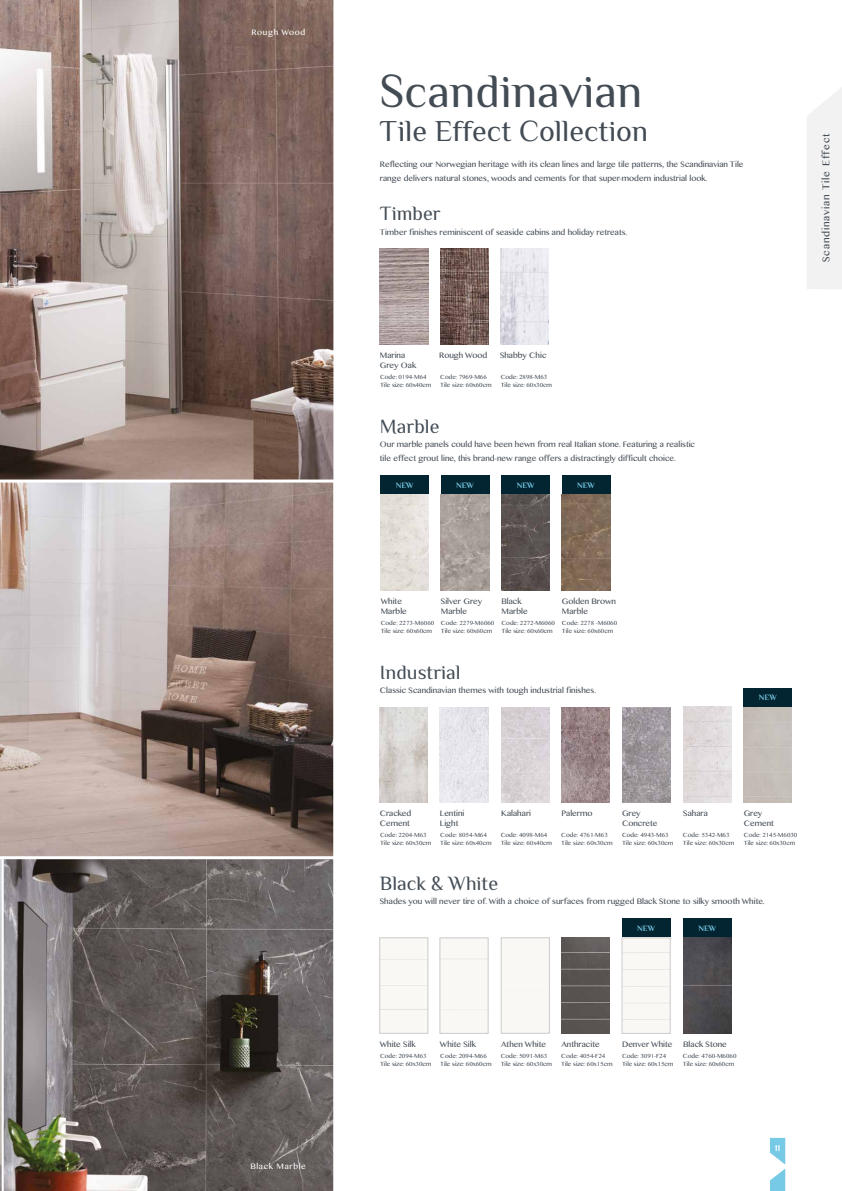
<style>
.page{position:relative;width:842px;height:1191px;background:#fff}
.page>*{position:absolute;margin:0;border:0;box-sizing:border-box;transform-origin:0 0}
.t1{font:47px "Philosopher";color:#434c55}
.t2{font:30px "Philosopher";color:#434c55}
.t3{font:20px "Philosopher";color:#434c55}
.t4{font:10px "Myanmar MN";letter-spacing:.08em;color:#434c55}
.t5{font:700 8.8px "Philosopher";color:#fff}
.t6{font:700 8.1px "Philosopher";color:#77cae5}
.t7{font:8px/10px "Myanmar MN";color:#434c55}
.t8{font:8px "Myanmar MN";letter-spacing:.08em;color:#fff}
.t9{font:6px/8px "Myanmar MN";color:#434c55}
</style>
<div class="page">
<img style="left:380px;top:707px;width:48px;height:95px">
<div style="left:683px;top:918px;width:48px;height:96px;background:#032531"></div>
<div style="left:622px;top:918px;width:48px;height:96px;background:#032531"></div>
<div style="left:744px;top:688px;width:48px;height:19px;background:#032531"></div>
<div style="left:562px;top:475px;width:48px;height:96px;background:#032531"></div>
<div style="left:502px;top:475px;width:48px;height:96px;background:#032531"></div>
<div style="left:441px;top:475px;width:48px;height:96px;background:#032531"></div>
<div style="left:381px;top:475px;width:48px;height:96px;background:#032531"></div>
<img style="left:502px;top:494px;width:48px;height:96px">
<img style="left:441px;top:494px;width:48px;height:96px">
<img style="left:683px;top:707px;width:48px;height:96px">
<img style="left:501px;top:707px;width:48px;height:95px">
<svg style="left:4px;top:859px;width:330px;height:332px;background:#67615e"></svg>
<img style="left:440px;top:707px;width:48px;height:95px">
<img style="left:562px;top:707px;width:48px;height:95px">
<img style="left:683px;top:938px;width:48px;height:95px">
<img style="left:562px;top:495px;width:48px;height:95px">
<img style="left:380px;top:249px;width:48px;height:95px">
<img style="left:440px;top:249px;width:48px;height:95px">
<img style="left:500px;top:249px;width:48px;height:95px">
<div style="left:501px;top:937px;width:48px;height:96px;border:1px solid #cdcccc"></div>
<div style="left:380px;top:937px;width:48px;height:96px;border:1px solid #cdcccc"></div>
<div style="left:440px;top:937px;width:48px;height:96px;border:1px solid #cdcccc"></div>
<img style="left:622px;top:707px;width:48px;height:95px">
<img style="left:562px;top:937px;width:48px;height:96px">
<img style="left:381px;top:494px;width:48px;height:96px">
<div style="left:624px;top:939px;width:44px;height:82px;background:#faf8f5"></div>
<div style="left:622px;top:937px;width:48px;height:96px;border:1px solid #cdcccc"></div>
<svg style="left:770px;top:1137px;width:15px;height:54px"></svg>
<div style="left:807px;top:88px;width:35px;height:201px;background:#f2f2f2"></div>
<svg style="left:0;top:0;width:334px;height:479px;background:#97857e"></svg>
<svg style="left:0;top:859px;width:4px;height:332px"></svg>
<svg style="left:0;top:479px;width:334px;height:378px;background:#a2928d"></svg>
<p class="t8" style="left:251px;top:28px;width:55px">Rough Wood</p>
<p class="t8" style="left:250px;top:1161px;width:57px">Black Marble</p>
<h1 class="t1" style="left:380px;top:61px;width:264px">Scandinavian</h1>
<h2 class="t2" style="left:380px;top:111px;width:270px">Tile Effect Collection</h2>
<p class="t7" style="left:380px;top:157px;width:365px;line-height:14px">Reflecting our Norwegian heritage with its clean lines and large tile patterns, the Scandinavian Tile range delivers natural stones, woods and cements for that super-modern industrial look.</p>
<h3 class="t3" style="left:380px;top:201px;width:62px">Timber</h3>
<p class="t7" style="left:380px;top:227px;width:249px">Timber finishes reminiscent of seaside cabins and holiday retreats.</p>
<p class="t7" style="left:380px;top:351px;width:38px">Marina<br>Grey Oak</p>
<p class="t9" style="left:380px;top:373px;width:53px">Code: 0194-M64<br>Tile size: 60x40cm</p>
<p class="t7" style="left:439px;top:351px;width:50px">Rough Wood</p>
<p class="t9" style="left:440px;top:373px;width:53px">Code: 7969-M66<br>Tile size: 60x60cm</p>
<p class="t7" style="left:500px;top:351px;width:48px">Shabby Chic</p>
<p class="t9" style="left:501px;top:373px;width:53px">Code: 2898-M63<br>Tile size: 60x30cm</p>
<h3 class="t3" style="left:380px;top:413px;width:61px">Marble</h3>
<p class="t7" style="left:380px;top:437px;width:317px;line-height:14px">Our marble panels could have been hewn from real Italian stone. Featuring a realistic tile effect grout line, this brand-new range offers a distractingly difficult choice.</p>
<p class="t6" style="left:396px;top:480px;width:19px">NEW</p>
<p class="t6" style="left:456px;top:480px;width:19px">NEW</p>
<p class="t6" style="left:517px;top:480px;width:19px">NEW</p>
<p class="t6" style="left:577px;top:480px;width:19px">NEW</p>
<p class="t4" style="left:820px;top:262px;width:130px;rotate:-90deg">Scandinavian Tile Effect</p>
<p class="t7" style="left:381px;top:596px;width:28px">White<br>Marble</p>
<p class="t7" style="left:441px;top:596px;width:43px">Silver Grey<br>Marble</p>
<p class="t7" style="left:501px;top:596px;width:28px">Black<br>Marble</p>
<p class="t7" style="left:562px;top:596px;width:56px">Golden Brown<br>Marble</p>
<p class="t9" style="left:562px;top:619px;width:57px">Code: 2278 -M6060<br>Tile size: 60x60cm</p>
<p class="t9" style="left:501px;top:619px;width:55px">Code: 2272-M6060<br>Tile size: 60x60cm</p>
<p class="t9" style="left:441px;top:619px;width:55px">Code: 2279-M6060<br>Tile size: 60x60cm</p>
<p class="t9" style="left:381px;top:619px;width:55px">Code: 2273-M6060<br>Tile size: 60x60cm</p>
<h3 class="t3" style="left:380px;top:659px;width:82px">Industrial</h3>
<p class="t7" style="left:380px;top:685px;width:218px">Classic Scandinavian themes with tough industrial finishes.</p>
<p class="t6" style="left:759px;top:692px;width:19px">NEW</p>
<p class="t7" style="left:380px;top:808px;width:33px">Cracked<br>Cement</p>
<p class="t9" style="left:380px;top:831px;width:53px">Code: 2204-M63<br>Tile size: 60x30cm</p>
<p class="t7" style="left:440px;top:808px;width:26px">Lentini<br>Light</p>
<p class="t7" style="left:622px;top:808px;width:37px">Grey<br>Concrete</p>
<p class="t7" style="left:501px;top:808px;width:31px">Kalahari</p>
<p class="t7" style="left:683px;top:808px;width:26px">Sahara</p>
<p class="t7" style="left:562px;top:808px;width:32px">Palermo</p>
<p class="t9" style="left:440px;top:831px;width:53px">Code: 8054-M64<br>Tile size: 60x40cm</p>
<p class="t9" style="left:501px;top:831px;width:53px">Code: 4098-M64<br>Tile size: 60x40cm</p>
<p class="t9" style="left:561px;top:831px;width:53px">Code: 4761-M63<br>Tile size: 60x30cm</p>
<p class="t9" style="left:622px;top:831px;width:53px">Code: 4943-M63<br>Tile size: 60x30cm</p>
<p class="t9" style="left:683px;top:831px;width:53px">Code: 5342-M63<br>Tile size: 60x30cm</p>
<p class="t7" style="left:744px;top:808px;width:32px">Grey<br>Cement</p>
<p class="t9" style="left:744px;top:831px;width:55px">Code: 2145-M6030<br>Tile size: 60x30cm</p>
<h3 class="t3" style="left:380px;top:870px;width:120px">Black &amp; White</h3>
<p class="t7" style="left:380px;top:896px;width:386px">Shades you will never tire of. With a choice of surfaces from rugged Black Stone to silky smooth White.</p>
<p class="t6" style="left:637px;top:923px;width:19px">NEW</p>
<p class="t6" style="left:698px;top:923px;width:19px">NEW</p>
<p class="t7" style="left:501px;top:1039px;width:46px">Athen White</p>
<p class="t7" style="left:561px;top:1039px;width:40px">Anthracite</p>
<p class="t7" style="left:683px;top:1039px;width:45px">Black Stone</p>
<p class="t7" style="left:380px;top:1039px;width:37px">White Silk</p>
<p class="t7" style="left:440px;top:1039px;width:37px">White Silk</p>
<p class="t7" style="left:622px;top:1039px;width:52px">Denver White</p>
<p class="t9" style="left:380px;top:1052px;width:53px">Code: 2094-M63<br>Tile size: 60x30cm</p>
<p class="t9" style="left:440px;top:1052px;width:53px">Code: 2094-M66<br>Tile size: 60x60cm</p>
<p class="t9" style="left:501px;top:1052px;width:53px">Code: 5091-M63<br>Tile size: 60x30cm</p>
<p class="t9" style="left:561px;top:1052px;width:53px">Code: 4054-F24<br>Tile size: 60x15cm</p>
<p class="t9" style="left:622px;top:1052px;width:53px">Code: 3091-F24<br>Tile size: 60x15cm</p>
<p class="t9" style="left:683px;top:1052px;width:55px">Code: 4760-M6060<br>Tile size: 60x60cm</p>
<p class="t5" style="left:775px;top:1141px;width:7px">11</p>
</div>
